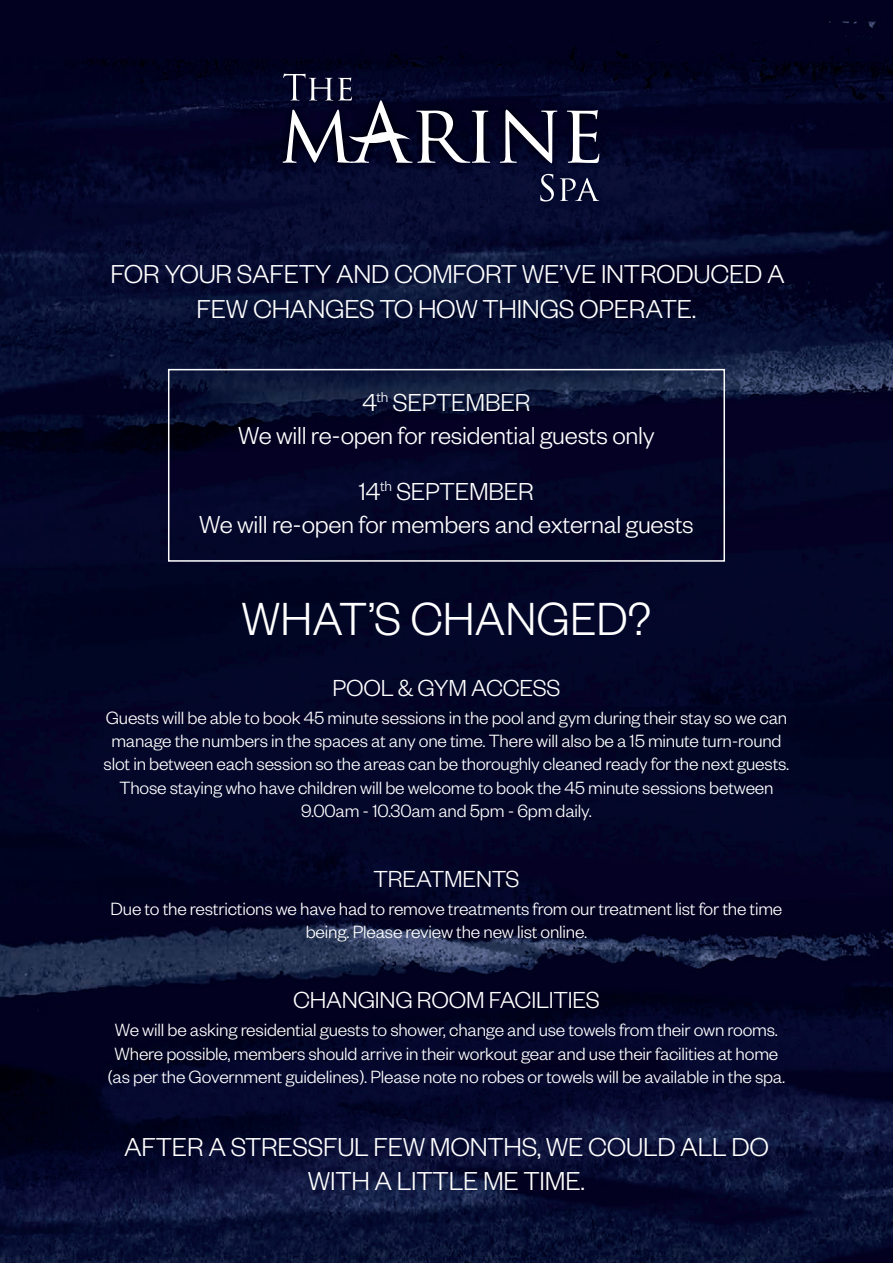
<style>
.page{position:relative;width:893px;height:1263px;background:#fff}
.page>*{position:absolute;margin:0;border:0;box-sizing:border-box;transform-origin:0 0}
.t1{font:300 51px "Founders Grotesk";color:#fff;scale:.96 1}
.t2{font:300 28.5px/34.5px "Founders Grotesk";letter-spacing:-.01em;color:#fff;text-align:center}
.t3{font:300 27px/32.4px "Founders Grotesk";letter-spacing:-.01em;color:#fff;text-align:center}
.t4{font:300 25.5px "Founders Grotesk";letter-spacing:-.01em;color:#fff}
.t5{font:300 19.5px/23.4px "Founders Grotesk";letter-spacing:-.01em;color:#fff;text-align:center}
</style>
<div class="page">
<img style="left:0;top:0;width:893px;height:1263px">
<img style="left:275px;top:65px;width:333px;height:145px">
<svg style="left:540px;top:174px;width:14px;height:27px"></svg>
<svg style="left:560px;top:178px;width:39px;height:23px"></svg>
<svg style="left:283px;top:73px;width:317px;height:90px;background:#2d2e48"></svg>
<div style="left:168px;top:369px;width:557px;height:193px;border:2px solid #fff"></div>
<h2 class="t2" style="left:111px;top:256px;width:676px">FOR YOUR SAFETY AND COMFORT WE’VE INTRODUCED A<br>FEW CHANGES TO HOW THINGS OPERATE.</h2>
<h3 class="t3" style="left:238px;top:385px;width:418px">4<sup>th</sup> SEPTEMBER<br>We will re-open for residential guests only</h3>
<h3 class="t3" style="left:199px;top:474px;width:496px">14<sup>th</sup> SEPTEMBER<br>We will re-open for members and external guests</h3>
<h1 class="t1" style="left:242px;top:588px;width:428px">WHAT’S CHANGED?</h1>
<h3 class="t4" style="left:332px;top:672px;width:230px">POOL &amp; GYM ACCESS</h3>
<p class="t5" style="left:104px;top:705px;width:687px">Guests will be able to book 45 minute sessions in the pool and gym during their stay so we can manage the numbers in the spaces at any one time. There will also be a 15 minute turn-round slot in between each session so the areas can be thoroughly cleaned ready for the next guests.<br>Those staying who have children will be welcome to book the 45 minute sessions between 9.00am - 10.30am and 5pm - 6pm daily.</p>
<h3 class="t4" style="left:373px;top:864px;width:148px">TREATMENTS</h3>
<p class="t5" style="left:111px;top:896px;width:673px">Due to the restrictions we have had to remove treatments from our treatment list for the time being. Please review the new list online.</p>
<h3 class="t4" style="left:293px;top:985px;width:308px">CHANGING ROOM FACILITIES</h3>
<p class="t5" style="left:108px;top:1017px;width:679px">We will be asking residential guests to shower, change and use towels from their own rooms.<br>Where possible, members should arrive in their workout gear and use their facilities at home (as per the Government guidelines). Please note no robes or towels will be available in the spa.</p>
<h2 class="t2" style="left:124px;top:1128px;width:646px">AFTER A STRESSFUL FEW MONTHS, WE COULD ALL DO<br>WITH A LITTLE ME TIME.</h2>
</div>
